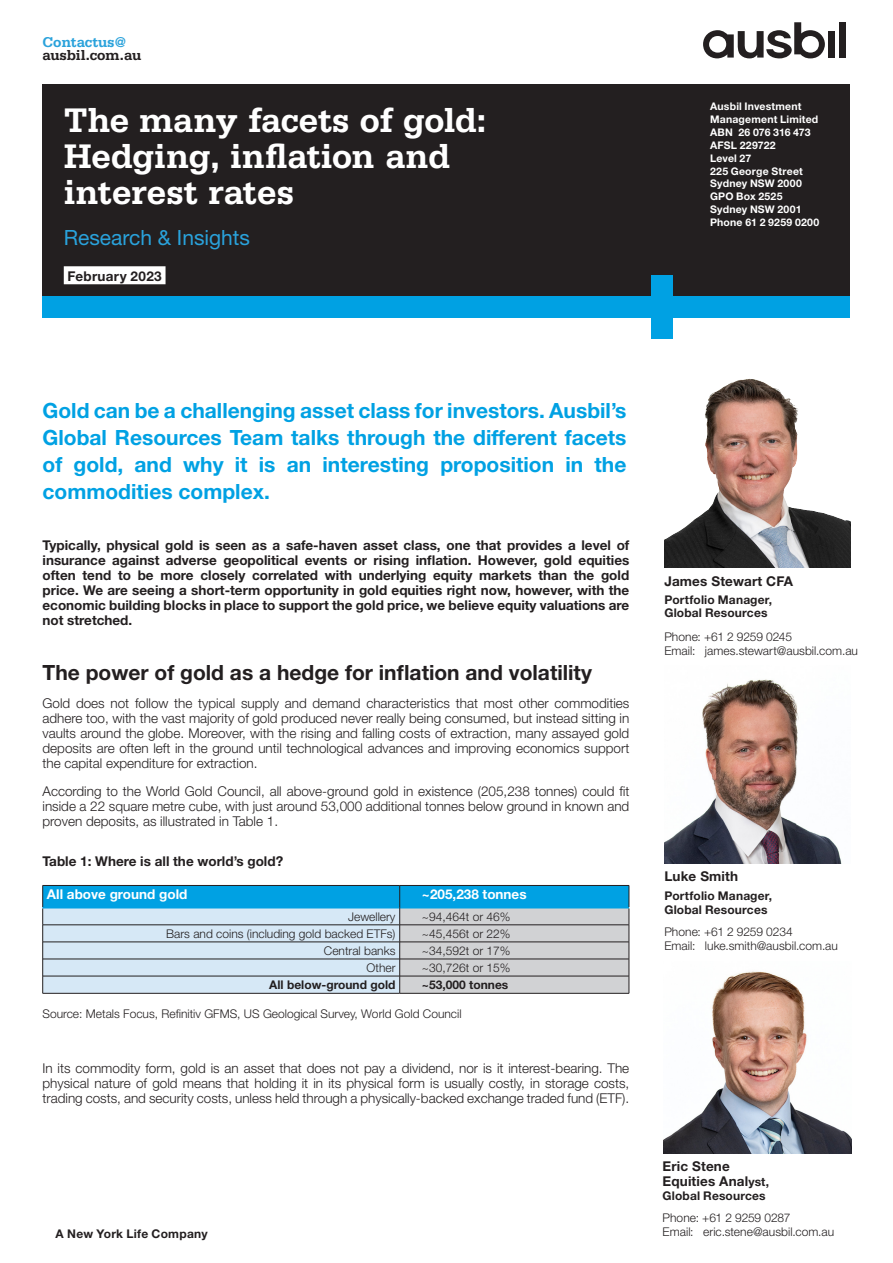
<style>
.page{position:relative;width:893px;height:1263px;background:#fff}
.page>*{position:absolute;margin:0;border:0;box-sizing:border-box;transform-origin:0 0}
.Title_white{font:700 36px/36px "Serifa Std";letter-spacing:-.015em;color:#fff}
.Body_text{font:700 21px/27px "Helvetica Neue LT Std";color:#00a1e3;text-align:justify}
.Body_text-2{font:700 21px "Helvetica Neue LT Std";color:#231f20}
.Body_text-3{font:21px "Helvetica Neue LT Std";color:#2aa2db}
.Email{font:700 15px/13.5px "Serifa Std";letter-spacing:-.01em;color:#231f20}
.Body_text-4{font:300 13.5px/15px "Helvetica Neue LT Std";color:#231f20;text-align:justify}
.Body_text-5{font:700 13.5px/15px "Helvetica Neue LT Std";color:#231f20;text-align:justify}
.Table_heading_left{font:700 13.5px "Helvetica Neue LT Std";color:#fff}
.Date{font:700 13.5px "Helvetica Neue LT Std";letter-spacing:.02em;color:#231f20}
.Body_text-6{font:300 12px "Helvetica Neue LT Std";color:#231f20}
.Table_body_left{font:700 12px "Helvetica Neue LT Std";letter-spacing:.01em;color:#231f20}
.Table_body_left-2{font:300 12px "Helvetica Neue LT Std";color:#231f20}
.Table_body_right{font:300 12px "Helvetica Neue LT Std";color:#231f20}
.Page_number_left{font:700 12px "Helvetica Neue LT Std";letter-spacing:.02em;color:#231f20}
.Table_body_right-2{font:700 12px "Helvetica Neue LT Std";color:#231f20}
.Contact_details_whit{font:700 10.5px/12.8px "Helvetica Neue LT Std";letter-spacing:.015em;color:#fff}
.s1{color:#2aa2db}
.s2{font-size:12px}
</style>
<div class="page">
<div style="left:43px;top:84px;width:807px;height:218px;background:#231f20"></div>
<div style="left:43px;top:296px;width:807px;height:21px;background:#00a1e3"></div>
<div style="left:64px;top:266px;width:102px;height:18px;background:#fff"></div>
<svg style="left:703px;top:22px;width:122px;height:36px"></svg>
<div style="left:828px;top:31px;width:7px;height:27px;background:#231f20"></div>
<div style="left:839px;top:22px;width:7px;height:36px;background:#231f20"></div>
<img style="left:664px;top:378px;width:186px;height:190px">
<img style="left:664px;top:679px;width:178px;height:184px">
<img style="left:663px;top:971px;width:188px;height:182px">
<div style="left:651px;top:275px;width:21px;height:63px;background:#00a1e3"></div>
<svg style="left:42px;top:885px;width:588px;height:108px;background:#9ec7dc"></svg>
<hr style="left:43px;top:993px;width:357px;height:1px;background:#231f20">
<hr style="left:400px;top:993px;width:229px;height:1px;background:#231f20">
<p class="Email" style="left:43px;top:35px;width:100px"><span class="s1">Contactus@ </span>ausbil.com.au</p>
<p class="Title_white" style="left:64px;top:102px;width:424px">The many facets of gold:<br>Hedging, inflation and interest rates</p>
<p class="Body_text-3" style="left:64px;top:225px;width:188px">Research &amp; Insights</p>
<p class="Date" style="left:68px;top:267px;width:96px">February 2023</p>
<p class="Contact_details_whit" style="left:710px;top:100px;width:110px">Ausbil Investment<br>Management Limited</p>
<p class="Contact_details_whit" style="left:710px;top:126px;width:102px">ABN 26 076 316 473</p>
<p class="Contact_details_whit" style="left:710px;top:139px;width:67px">AFSL 229722</p>
<p class="Contact_details_whit" style="left:710px;top:151px;width:43px">Level 27</p>
<p class="Contact_details_whit" style="left:710px;top:164px;width:94px">225 George Street</p>
<p class="Contact_details_whit" style="left:710px;top:177px;width:93px">Sydney NSW 2000</p>
<p class="Contact_details_whit" style="left:710px;top:190px;width:74px">GPO Box 2525</p>
<p class="Contact_details_whit" style="left:710px;top:202px;width:93px">Sydney NSW 2001</p>
<p class="Contact_details_whit" style="left:710px;top:215px;width:111px">Phone 61 2 9259 0200</p>
<p class="Body_text" style="left:43px;top:396px;width:585px">Gold can be a challenging asset class for investors. Ausbil’s Global Resources Team talks through the different facets of gold, and why it is an interesting proposition in the commodities complex.</p>
<p class="Body_text-5" style="left:43px;top:537px;width:588px">Typically, physical gold is seen as a safe-haven asset class, one that provides a level of insurance against adverse geopolitical events or rising inflation. However, gold equities often tend to be more closely correlated with underlying equity markets than the gold price. We are seeing a short-term opportunity in gold equities right now, however, with the economic building blocks in place to support the gold price, we believe equity valuations are not stretched.</p>
<p class="Body_text-2" style="left:43px;top:660px;width:551px">The power of gold as a hedge for inflation and volatility</p>
<p class="Body_text-4" style="left:43px;top:695px;width:588px">Gold does not follow the typical supply and demand characteristics that most other commodities adhere too, with the vast majority of gold produced never really being consumed, but instead sitting in vaults around the globe. Moreover, with the rising and falling costs of extraction, many assayed gold deposits are often left in the ground until technological advances and improving economics support the capital expenditure for extraction.</p>
<p class="Body_text-4" style="left:43px;top:783px;width:588px">According to the World Gold Council, all above-ground gold in existence (205,238 tonnes) could fit inside a 22 square metre cube, with just around 53,000 additional tonnes below ground in known and proven deposits, as illustrated in Table 1.</p>
<p class="Body_text-5" style="left:43px;top:854px;width:242px">Table 1: Where is all the world’s gold?</p>
<p class="Table_heading_left" style="left:47px;top:886px;width:142px">All above ground gold</p>
<p class="Table_heading_left" style="left:422px;top:886px;width:106px">~205,238 tonnes</p>
<p class="Table_body_left-2" style="left:348px;top:909px;width:49px">Jewellery</p>
<p class="Table_body_right" style="left:422px;top:909px;width:90px">~94,464t or 46%</p>
<p class="Table_body_left-2" style="left:166px;top:926px;width:231px">Bars and coins (including gold backed ETFs)</p>
<p class="Table_body_right" style="left:422px;top:926px;width:90px">~45,456t or 22%</p>
<p class="Table_body_left-2" style="left:324px;top:943px;width:73px">Central banks</p>
<p class="Table_body_right" style="left:422px;top:943px;width:90px">~34,592t or 17%</p>
<p class="Table_body_left-2" style="left:367px;top:960px;width:30px">Other</p>
<p class="Table_body_right" style="left:422px;top:960px;width:90px">~30,726t or 15%</p>
<p class="Table_body_left" style="left:269px;top:977px;width:128px">All below-ground gold</p>
<p class="Table_body_right-2" style="left:422px;top:977px;width:88px">~53,000 tonnes</p>
<p class="Body_text-6" style="left:43px;top:1006px;width:421px">Source: Metals Focus, Refinitiv GFMS, US Geological Survey, World Gold Council</p>
<p class="Body_text-4" style="left:43px;top:1061px;width:588px">In its commodity form, gold is an asset that does not pay a dividend, nor is it interest-bearing. The physical nature of gold means that holding it in its physical form is usually costly, in storage costs, trading costs, and security costs, unless held through a physically-backed exchange traded fund (ETF).</p>
<p class="Page_number_left" style="left:56px;top:1226px;width:154px">A New York Life Company</p>
<p class="Body_text-5" style="left:664px;top:573px;width:130px">James Stewart CFA</p>
<p class="Table_body_left" style="left:664px;top:592px;width:109px">Portfolio Manager,</p>
<p class="Table_body_left" style="left:664px;top:605px;width:105px">Global Resources</p>
<p class="Body_text-6" style="left:664px;top:629px;width:129px">Phone: +61 2 9259 0245</p>
<p class="Body_text-6" style="left:664px;top:643px;width:195px">Email: james.stewart@ausbil.com.au</p>
<p class="Body_text-5" style="left:664px;top:869px;width:75px">Luke Smith</p>
<p class="Table_body_left" style="left:664px;top:888px;width:109px">Portfolio Manager,</p>
<p class="Table_body_left" style="left:664px;top:902px;width:105px">Global Resources</p>
<p class="Body_text-6" style="left:664px;top:925px;width:130px">Phone: +61 2 9259 0234</p>
<p class="Body_text-6" style="left:664px;top:938px;width:175px">Email: luke.smith@ausbil.com.au</p>
<p class="Body_text-5" style="left:663px;top:1158px;width:69px">Eric Stene</p>
<p class="Body_text-5" style="left:663px;top:1173px;width:108px">Equities Anal<span class="s2">yst,</span></p>
<p class="Table_body_left" style="left:663px;top:1188px;width:105px">Global Resources</p>
<p class="Body_text-6" style="left:663px;top:1211px;width:129px">Phone: +61 2 9259 0287</p>
<p class="Body_text-6" style="left:663px;top:1224px;width:173px">Email: eric.stene@ausbil.com.au</p>
</div>
